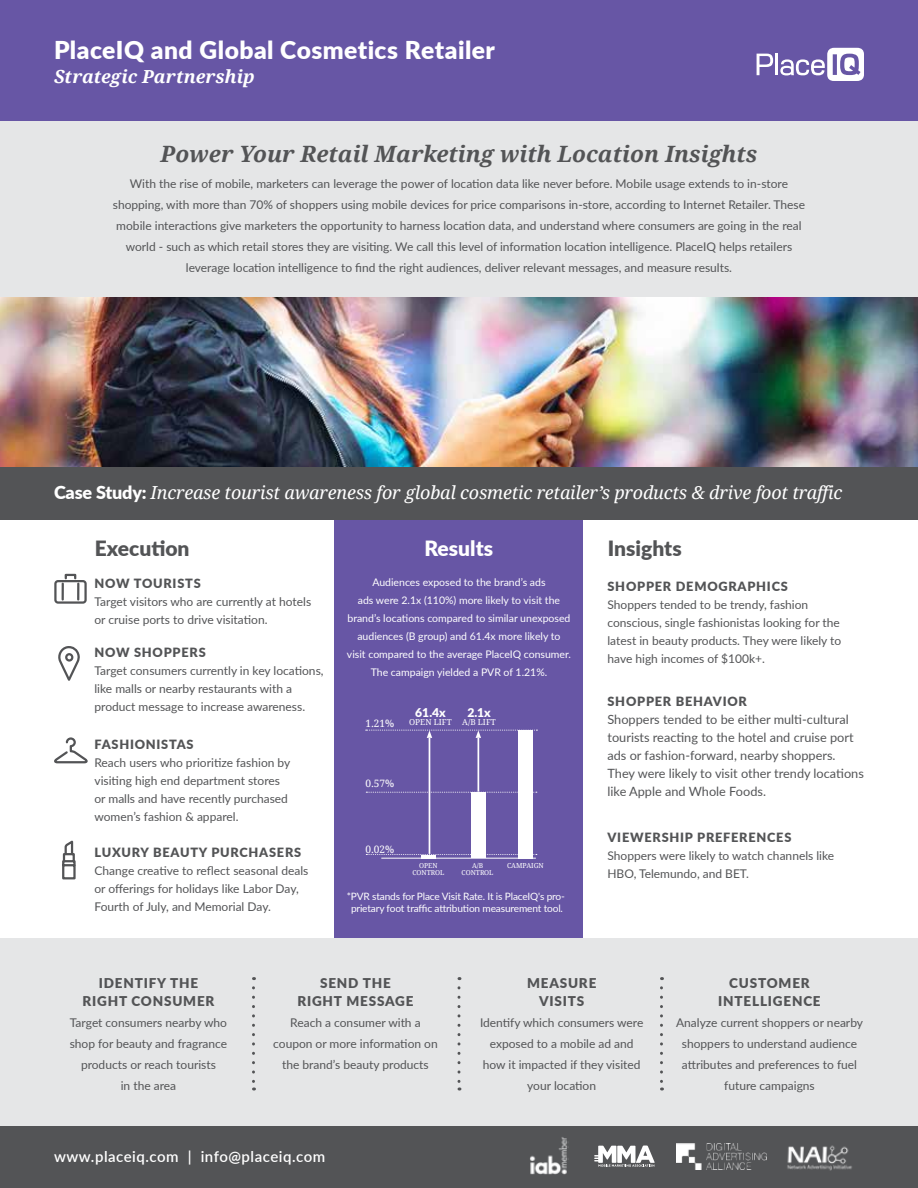
<style>
.page{position:relative;width:918px;height:1188px;background:#fff}
.page>*{position:absolute;margin:0;border:0;box-sizing:border-box;transform-origin:0 0}
.t1{font:900 24.6px "Lato";letter-spacing:.02em;color:#fff}
.t2{font:italic 700 22.5px "Droid Serif";color:#535456}
.t3{font:900 21px "Lato";color:#535456}
.t4{font:900 21px "Lato";color:#fff}
.t5{font:italic 18px "Droid Serif";letter-spacing:-.01em;color:#fff}
.t6{font:italic 700 18px "Droid Serif";color:#fff}
.t7{font:600 15px "Lato";letter-spacing:.035em;color:#fff}
.t8{font:900 13.5px/18px "Lato";letter-spacing:.06em;color:#535456;text-align:center}
.t9{font:12.75px/18px "Lato";color:#535456}
.t10{font:900 12.75px "Lato";letter-spacing:.06em;color:#535456}
.t11{font:900 12.15px "Lato";color:#fff}
.t12{font:12px/21px "Lato";color:#535456}
.t13{font:10.5px/18px "Lato";color:#fff;text-align:center}
.t14{font:10.2px/12px "Lato";letter-spacing:-.015em;color:#fff;text-align:center}
.t15{font:10.2px "Droid Serif";color:#fff}
.t16{font:8.25px "Droid Serif";color:#fff}
.t17{font:6.9px "Droid Serif";color:#fff}
.t18{font:6.75px/7.8px "Droid Serif";color:#fff;text-align:center}
.s1{font-family:"Lato";font-weight:900;font-style:normal}
</style>
<div class="page">
<div style="left:0;top:0;width:918px;height:122px;background:#6756a5"></div>
<div style="left:335px;top:520px;width:248px;height:418px;background:#6756a5"></div>
<div style="left:0;top:122px;width:918px;height:175px;background:#e5e6e7"></div>
<div style="left:0;top:466px;width:918px;height:54px;background:#535456"></div>
<div style="left:0;top:1124px;width:918px;height:64px;background:#535456"></div>
<img style="left:787px;top:1145px;width:65px;height:26px">
<img style="left:676px;top:1143px;width:91px;height:26px">
<img style="left:530px;top:1137px;width:38px;height:38px">
<svg style="left:595px;top:1146px;width:60px;height:21px"></svg>
<div style="left:0;top:938px;width:918px;height:188px;background:#e5e6e7"></div>
<svg style="left:252px;top:988px;width:3px;height:102px"></svg>
<svg style="left:458px;top:988px;width:2px;height:102px"></svg>
<svg style="left:660px;top:988px;width:3px;height:102px"></svg>
<hr style="left:775px;top:54px;width:3px;height:21px;background:#fff">
<svg style="left:757px;top:54px;width:16px;height:21px"></svg>
<svg style="left:780px;top:48px;width:84px;height:33px"></svg>
<svg style="left:62px;top:840px;width:14px;height:40px"></svg>
<svg style="left:54px;top:737px;width:34px;height:27px"></svg>
<div style="left:54px;top:580px;width:33px;height:24px;border:2px solid #535456;border-radius:3px"></div>
<div style="left:65px;top:574px;width:11px;height:5px;border:2px solid #535456"></div>
<svg style="left:77px;top:584px;width:2px;height:16px"></svg>
<svg style="left:62px;top:584px;width:2px;height:16px"></svg>
<svg style="left:58px;top:646px;width:22px;height:35px"></svg>
<img style="left:0;top:297px;width:918px;height:169px">
<div style="left:518px;top:730px;width:15px;height:128px;background:#fff"></div>
<hr style="left:422px;top:855px;width:14px;height:3px;background:#fff">
<hr style="left:381px;top:858px;width:155px;height:1px;background:#fff">
<svg style="left:366px;top:854px;width:171px;height:1px"></svg>
<hr style="left:429px;top:738px;width:1px;height:116px;background:#fff">
<div style="left:471px;top:793px;width:15px;height:65px;background:#fff"></div>
<svg style="left:366px;top:792px;width:171px;height:1px"></svg>
<hr style="left:478px;top:738px;width:1px;height:54px;background:#fff">
<svg style="left:366px;top:730px;width:171px;height:8px"></svg>
<h1 class="t1" style="left:54px;top:32px;width:443px">PlaceIQ and Global Cosmetics Retailer</h1>
<h3 class="t6" style="left:54px;top:66px;width:202px">Strategic Partnership</h3>
<h2 class="t2" style="left:160px;top:141px;width:599px">Power Your Retail Marketing with Location Insights</h2>
<p class="t12" style="left:113px;top:173px;width:694px;text-align:center">With the rise of mobile, marketers can leverage the power of location data like never before. Mobile usage extends to in-store shopping, with more than 70% of shoppers using mobile devices for price comparisons in-store, according to Internet Retailer. These mobile interactions give marketers the opportunity to harness location data, and understand where consumers are going in the real world - such as which retail stores they are visiting. We call this level of information location intelligence. PlaceIQ helps retailers leverage location intelligence to find the right audiences, deliver relevant messages, and measure results.</p>
<h3 class="t5" style="left:54px;top:482px;width:790px"><span class="s1">Case Study:</span> Increase tourist awareness for global cosmetic retailer’s products &amp; drive foot traffic</h3>
<h3 class="t3" style="left:95px;top:533px;width:96px">Execution</h3>
<p class="t10" style="left:94px;top:574px;width:108px">NOW TOURISTS</p>
<p class="t12" style="left:94px;top:592px;width:218px;line-height:18px">Target visitors who are currently at hotels or cruise ports to drive visitation.</p>
<p class="t10" style="left:94px;top:643px;width:113px">NOW SHOPPERS</p>
<p class="t12" style="left:94px;top:661px;width:231px;line-height:18px">Target consumers currently in key locations, like malls or nearby restaurants with a product message to increase awareness.</p>
<p class="t10" style="left:94px;top:735px;width:101px">FASHIONISTAS</p>
<p class="t12" style="left:94px;top:753px;width:197px;line-height:18px">Reach users who prioritize fashion by visiting high end department stores or malls and have recently purchased women’s fashion &amp; apparel.</p>
<p class="t10" style="left:94px;top:843px;width:208px">LUXURY BEAUTY PURCHASERS</p>
<p class="t12" style="left:94px;top:862px;width:215px;line-height:18px">Change creative to reflect seasonal deals or offerings for holidays like Labor Day,<br>Fourth of July, and Memorial Day.</p>
<h3 class="t4" style="left:425px;top:533px;width:70px">Results</h3>
<h3 class="t3" style="left:608px;top:533px;width:75px">Insights</h3>
<p class="t13" style="left:347px;top:573px;width:226px">Audiences exposed to the brand’s ads<br>ads were 2.1x (110%) more likely to visit the brand’s locations compared to similar unexposed audiences (B group) and 61.4x more likely to visit compared to the average PlaceIQ consumer.<br>The campaign yielded a PVR of 1.21%.</p>
<p class="t10" style="left:608px;top:577px;width:182px">SHOPPER DEMOGRAPHICS</p>
<p class="t12" style="left:608px;top:595px;width:235px;line-height:18px">Shoppers tended to be trendy, fashion conscious, single fashionistas looking for the latest in beauty products. They were likely to have high incomes of $100k+.</p>
<p class="t10" style="left:608px;top:692px;width:141px">SHOPPER BEHAVIOR</p>
<p class="t9" style="left:608px;top:710px;width:258px">Shoppers tended to be either multi-cultural tourists reacting to the hotel and cruise port ads or fashion-forward, nearby shoppers.<br>They were likely to visit other trendy locations like Apple and Whole Foods.</p>
<p class="t10" style="left:608px;top:828px;width:185px">VIEWERSHIP PREFERENCES</p>
<p class="t12" style="left:608px;top:846px;width:228px;line-height:18px">Shoppers were likely to watch channels like<br>HBO, Telemundo, and BET.</p>
<p class="t11" style="left:467px;top:703px;width:25px">2.1x</p>
<p class="t11" style="left:415px;top:703px;width:32px">61.4x</p>
<p class="t16" style="left:409px;top:718px;width:44px">OPEN LIFT</p>
<p class="t16" style="left:462px;top:718px;width:35px">A/B LIFT</p>
<p class="t15" style="left:365px;top:718px;width:31px">1.21%</p>
<p class="t15" style="left:365px;top:778px;width:31px">0.57%</p>
<p class="t15" style="left:365px;top:843px;width:31px">0.02%</p>
<p class="t18" style="left:462px;top:861px;width:33px">A/B<br>CONTROL</p>
<p class="t18" style="left:412px;top:861px;width:33px">OPEN<br>CONTROL</p>
<p class="t17" style="left:507px;top:861px;width:38px">CAMPAIGN</p>
<p class="t14" style="left:347px;top:890px;width:220px">*PVR stands for Place Visit Rate. It is PlaceIQ's pro&shy;prietary foot traffic attribution measurement tool.</p>
<p class="t8" style="left:82px;top:973px;width:134px">IDENTIFY THE<br>RIGHT CONSUMER</p>
<p class="t12" style="left:70px;top:1011px;width:159px;text-align:center">Target consumers nearby who shop for beauty and fragrance products or reach tourists<br>in the area</p>
<p class="t8" style="left:297px;top:973px;width:118px">SEND THE<br>RIGHT MESSAGE</p>
<p class="t12" style="left:273px;top:1011px;width:166px;text-align:center">Reach a consumer with a coupon or more information on the brand’s beauty products</p>
<p class="t7" style="left:54px;top:1145px;width:273px">www.placeiq.com | info@placeiq.com</p>
<p class="t8" style="left:527px;top:973px;width:71px">MEASURE<br>VISITS</p>
<p class="t12" style="left:480px;top:1011px;width:165px;text-align:center">Identify which consumers were exposed to a mobile ad and how it impacted if they visited your location</p>
<p class="t8" style="left:718px;top:973px;width:104px">CUSTOMER<br>INTELLIGENCE</p>
<p class="t12" style="left:676px;top:1011px;width:188px;text-align:center">Analyze current shoppers or nearby shoppers to understand audience attributes and preferences to fuel future campaigns</p>
</div>
